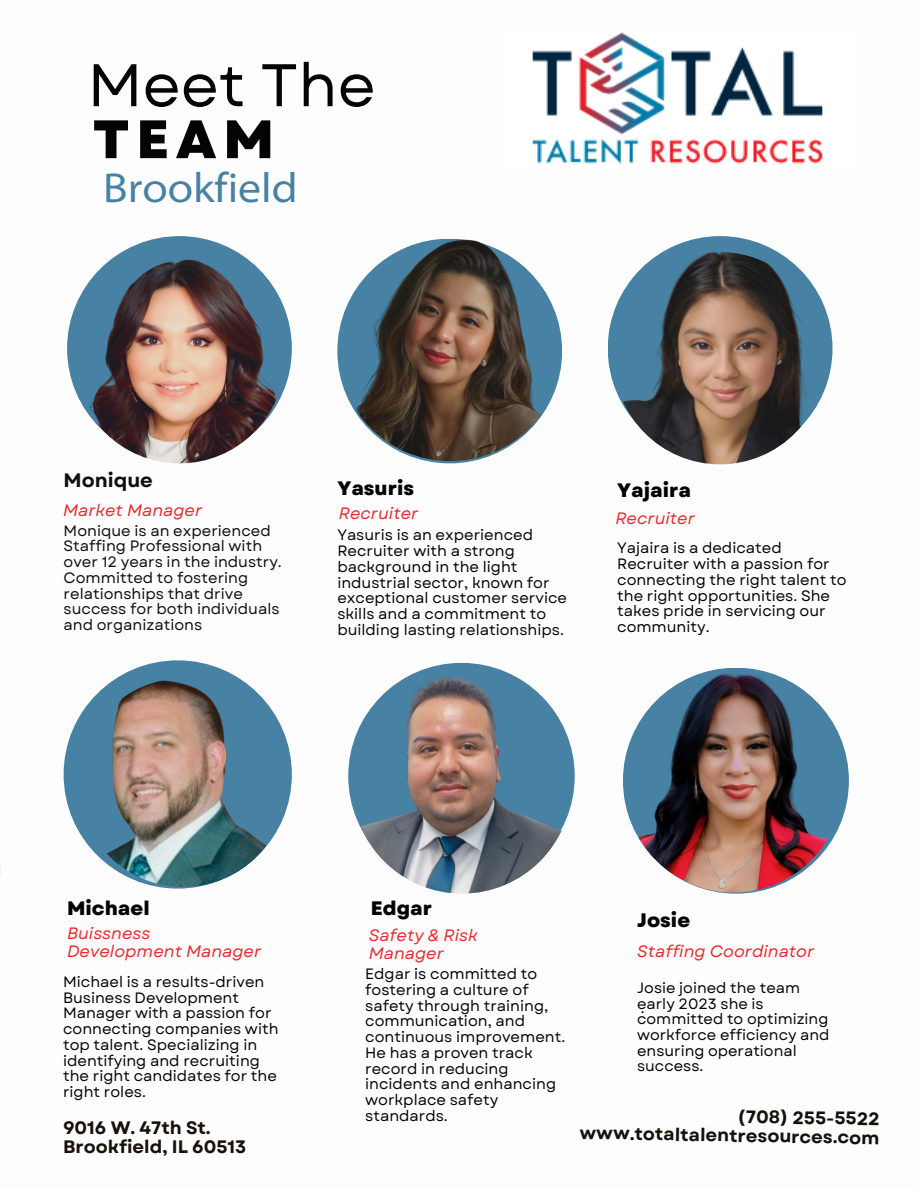
<style>
.page{position:relative;width:918px;height:1188px;background:#fff}
.page>*{position:absolute;margin:0;border:0;box-sizing:border-box;transform-origin:0 0}
.t1{font:60px "Garet";color:#040404}
.t2{font:800 54px "Garet";color:#040404}
.t3{font:semi-expanded 42px "Myriad Pro";color:#4782a4}
.t4{font:800 19.5px "Garet";color:#040404}
.t5{font:700 19.5px "Garet";color:#0f0d0e}
.t6{font:700 18px/19.2px "Garet";color:#17110b}
.t7{font:italic 16.5px/18px "Garet";color:#e82b31}
.t8{font:15px/15.8px "Garet";color:#040404}
.t9{font:15px/15.8px "Garet";color:#0f0d0e}
.t10{font:14.85px/15.6px "Garet";color:#040404}
</style>
<div class="page">
<img style="left:532px;top:32px;width:291px;height:132px">
<div style="left:67px;top:236px;width:225px;height:225px;background:#4782a4;border-radius:50%"></div>
<div style="left:608px;top:236px;width:225px;height:225px;background:#4782a4;border-radius:50%"></div>
<img style="left:74px;top:253px;width:211px;height:210px;border-radius:50%">
<img style="left:338px;top:236px;width:225px;height:225px;border-radius:50%">
<img style="left:614px;top:252px;width:212px;height:212px;border-radius:50%">
<div style="left:64px;top:660px;width:228px;height:229px;background:#4782a4;border-radius:50%"></div>
<img style="left:79px;top:678px;width:209px;height:209px;border-radius:50%">
<div style="left:348px;top:663px;width:227px;height:226px;background:#4782a4;border-radius:50%"></div>
<img style="left:352px;top:673px;width:220px;height:221px;border-radius:50%">
<div style="left:623px;top:668px;width:226px;height:226px;background:#4782a4;border-radius:50%"></div>
<img style="left:624px;top:673px;width:219px;height:220px;border-radius:50%">
<p class="t1" style="left:88px;top:42px;width:290px">Meet The</p>
<p class="t2" style="left:93px;top:100px;width:183px">TEAM</p>
<h4 class="t3" style="left:103px;top:171px;width:196px">Brookfield</h4>
<p class="t5" style="left:64px;top:466px;width:91px">Monique</p>
<p class="t4" style="left:337px;top:474px;width:78px">Yasuris</p>
<h4 class="t4" style="left:617px;top:476px;width:75px">Yajaira</h4>
<p class="t7" style="left:63px;top:501px;width:141px">Market Manager</p>
<p class="t7" style="left:339px;top:505px;width:81px">Recruiter</p>
<h4 class="t7" style="left:615px;top:509px;width:81px">Recruiter</h4>
<p class="t9" style="left:64px;top:523px;width:220px">Monique is an experienced<br>Staffing Professional with over 12 years in the industry.<br>Committed to fostering relationships that drive success for both individuals and organizations</p>
<p class="t8" style="left:337px;top:527px;width:231px">Yasuris is an experienced<br>Recruiter with a strong background in the light industrial sector, known for exceptional customer service skills and a commitment to building lasting relationships.</p>
<p class="t8" style="left:617px;top:540px;width:231px">Yajaira is a dedicated<br>Recruiter with a passion for connecting the right talent to the right opportunities. She takes pride in servicing our community.</p>
<p class="t4" style="left:67px;top:894px;width:84px">Michael</p>
<h4 class="t7" style="left:67px;top:924px;width:196px">Buissness<br>Development Manager</h4>
<p class="t4" style="left:371px;top:894px;width:63px">Edgar</p>
<h4 class="t7" style="left:369px;top:927px;width:111px">Safety &amp; Risk<br>Manager</h4>
<p class="t4" style="left:637px;top:906px;width:55px">Josie</p>
<p class="t7" style="left:637px;top:942px;width:179px">Staffing Coordinator</p>
<p class="t8" style="left:63px;top:974px;width:217px">Michael is a results-driven<br>Business Development<br>Manager with a passion for connecting companies with top talent. Specializing in identifying and recruiting the right candidates for the right roles.</p>
<p class="t8" style="left:365px;top:966px;width:202px">Edgar is committed to fostering a culture of safety through training, communication, and continuous improvement.<br>He has a proven track record in reducing incidents and enhancing workplace safety standards.</p>
<h4 class="t10" style="left:637px;top:980px;width:194px">Josie joined the team early 2023 she is committed to optimizing workforce efficiency and ensuring operational success.</h4>
<h4 class="t8" style="left:641px;top:1000px;width:5px">.</h4>
<p class="t6" style="left:63px;top:1118px;width:185px">9016 W. 47th St.<br>Brookfield, IL 60513</p>
<p class="t6" style="left:580px;top:1104px;width:301px;text-align:right;rotate:1deg">(708) 255-5522 www.totaltalentresources.com</p>
</div>
